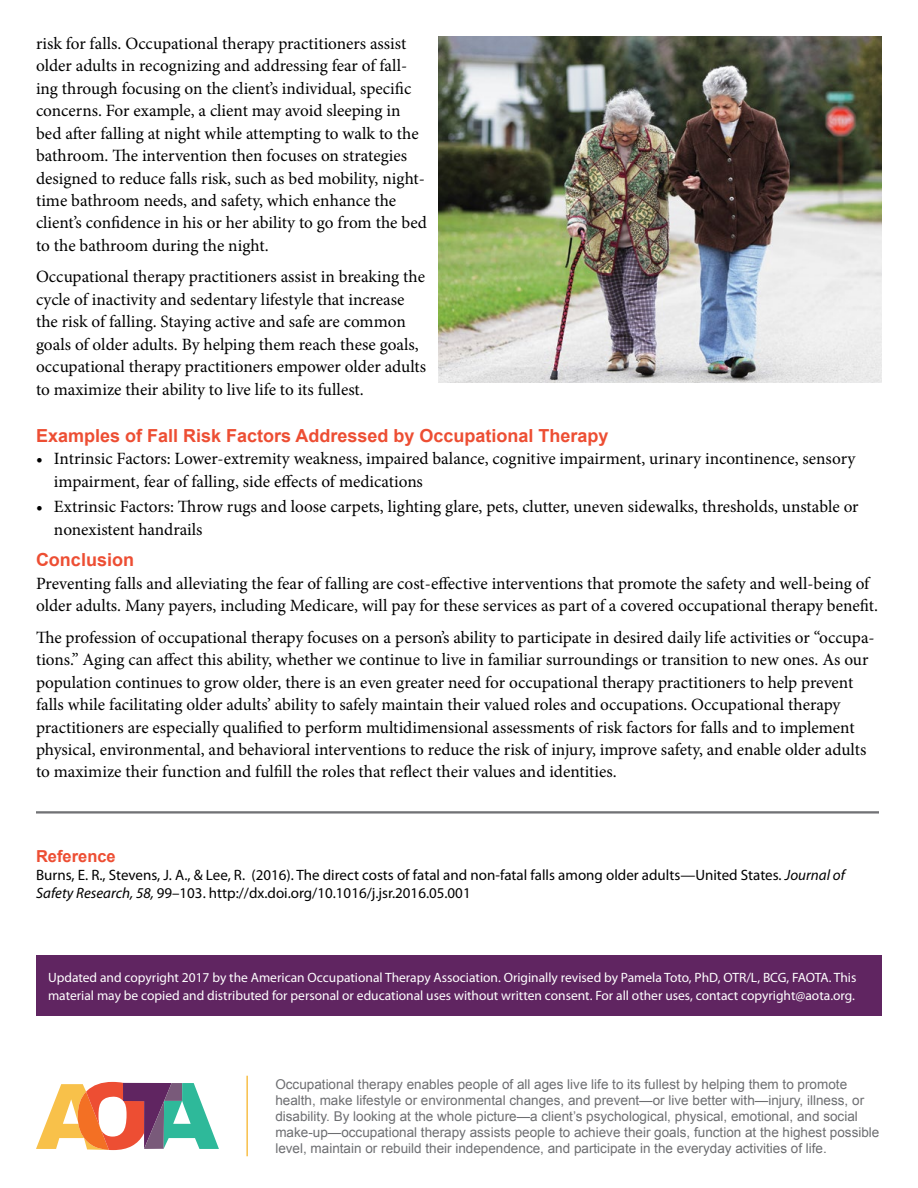
<style>
.page{position:relative;width:918px;height:1188px;background:#fff}
.page>*{position:absolute;margin:0;border:0;box-sizing:border-box;transform-origin:0 0}
.t1{font:700 18px "Arial";color:#ed4e33}
.t2{font:17.25px/22.5px "Minion Pro";color:#000}
.t3{font:700 16.5px "Arial";color:#ed4e33}
.t4{font:15px/18px "Myriad Pro";color:#000}
.t5{font:13.5px/16.2px "Arial";color:#6d6e71}
.t6{font:13.5px/18px "Myriad Pro";color:#fff}
.s1{font-style:italic}
</style>
<div class="page">
<div style="left:36px;top:956px;width:846px;height:60px;background:#602561"></div>
<img style="left:438px;top:36px;width:444px;height:347px">
<svg style="left:36px;top:1082px;width:183px;height:68px"></svg>
<hr style="left:246px;top:1076px;width:2px;height:80px;background:#f8bf49">
<hr style="left:36px;top:812px;width:843px;height:1px;background:#6d6e71">
<hr style="left:36px;top:813px;width:843px;height:1px;background:#6d6e71">
<p class="t2" style="left:36px;top:32px;width:392px">risk for falls. Occupational therapy practitioners assist older adults in recognizing and addressing fear of fall&shy;ing through focusing on the client’s individual, specific concerns. For example, a client may avoid sleeping in bed after falling at night while attempting to walk to the bathroom. The intervention then focuses on strategies designed to reduce falls risk, such as bed mobility, night&shy;time bathroom needs, and safety, which enhance the client’s confidence in his or her ability to go from the bed to the bathroom during the night.</p>
<p class="t2" style="left:36px;top:266px;width:392px">Occupational therapy practitioners assist in breaking the cycle of inactivity and sedentary lifestyle that increase the risk of falling. Staying active and safe are common goals of older adults. By helping them reach these goals, occupational therapy practitioners empower older adults to maximize their ability to live life to its fullest.</p>
<p class="t1" style="left:36px;top:423px;width:574px">Examples of Fall Risk Factors Addressed by Occupational Therapy</p>
<p class="t2" style="left:54px;top:447px;width:803px;text-indent:-18px">• Intrinsic Factors: Lower-extremity weakness, impaired balance, cognitive impairment, urinary incontinence, sensory impairment, fear of falling, side effects of medications</p>
<p class="t2" style="left:54px;top:495px;width:806px;text-indent:-18px">• Extrinsic Factors: Throw rugs and loose carpets, lighting glare, pets, clutter, uneven sidewalks, thresholds, unstable or nonexistent handrails</p>
<p class="t1" style="left:36px;top:548px;width:100px">Conclusion</p>
<p class="t2" style="left:36px;top:572px;width:844px">Preventing falls and alleviating the fear of falling are cost-effective interventions that promote the safety and well-being of older adults. Many payers, including Medicare, will pay for these services as part of a covered occupational therapy benefit.</p>
<p class="t2" style="left:36px;top:626px;width:840px">The profession of occupational therapy focuses on a person’s ability to participate in desired daily life activities or “occupa&shy;tions.” Aging can affect this ability, whether we continue to live in familiar surroundings or transition to new ones. As our population continues to grow older, there is an even greater need for occupational therapy practitioners to help prevent falls while facilitating older adults’ ability to safely maintain their valued roles and occupations. Occupational therapy practitioners are especially qualified to perform multidimensional assessments of risk factors for falls and to implement physical, environmental, and behavioral interventions to reduce the risk of injury, improve safety, and enable older adults to maximize their function and fulfill the roles that reflect their values and identities.</p>
<p class="t3" style="left:36px;top:845px;width:81px">Reference</p>
<p class="t4" style="left:36px;top:865px;width:810px">Burns, E. R., Stevens, J. A., &amp; Lee, R. (2016). The direct costs of fatal and non-fatal falls among older adults—United States. <span class="s1">Journal of<br>Safety Research, 58,</span> 99–103. http://dx.doi.org/10.1016/j.jsr.2016.05.001</p>
<p class="t6" style="left:48px;top:968px;width:810px">Updated and copyright 2017 by the American Occupational Therapy Association. Originally revised by Pamela Toto, PhD, OTR/L, BCG, FAOTA. This material may be copied and distributed for personal or educational uses without written consent. For all other uses, contact copyright@aota.org.</p>
<p class="t5" style="left:275px;top:1076px;width:606px">Occupational therapy enables people of all ages live life to its fullest by helping them to promote health, make lifestyle or environmental changes, and prevent—or live better with—injury, illness, or disability. By looking at the whole picture—a client’s psychological, physical, emotional, and social make-up—occupational therapy assists people to achieve their goals, function at the highest possible level, maintain or rebuild their independence, and participate in the everyday activities of life.</p>
</div>
